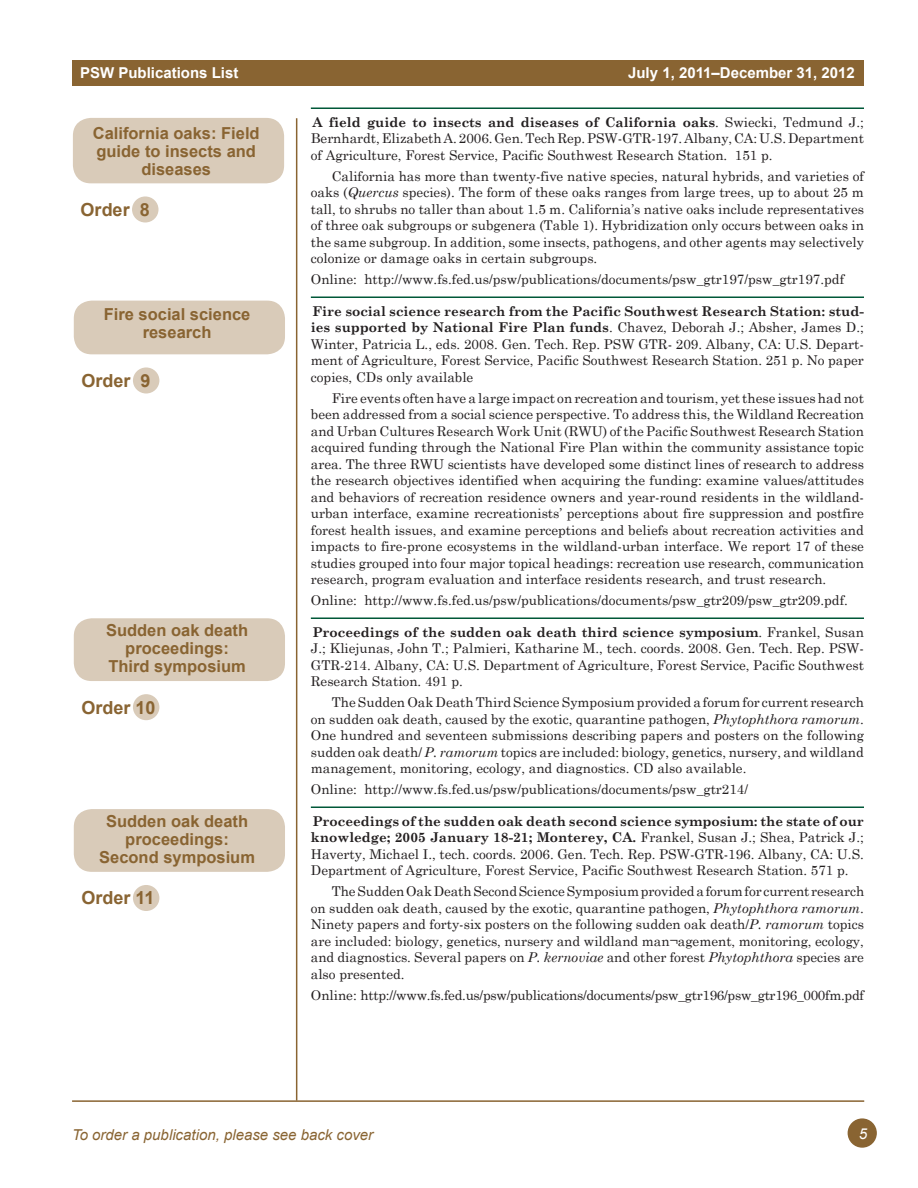
<style>
.page{position:relative;width:918px;height:1188px;background:#fff}
.page>*{position:absolute;margin:0;border:0;box-sizing:border-box;transform-origin:0 0}
.New_Pubs_Order_Subje{font:700 18px "Arial";color:#896432}
.Subject_Block{font:700 16.5px/18px "Arial";color:#896432;text-align:center}
.t1{font:700 15px "Arial";color:#fff}
.t2{font:italic 15px "Arial";color:#896432}
.Page_Footer_L{font:italic 15px "Arial";color:#fff}
.New_Pubs_bottom{font:13.5px/16.5px "Century Schoolbook";color:#231f20;text-align:justify}
.New_Pubs_top{font:13.5px/16.5px "Century Schoolbook";color:#231f20;text-align:justify}
.Online{font:13.5px "Century Schoolbook";color:#231f20}
.Online-2{font:13.5px "Century Schoolbook";letter-spacing:-.02em;color:#231f20}
.s1{font-weight:700}
.s2{font-style:italic}
</style>
<div class="page">
<div style="left:848px;top:1119px;width:28px;height:28px;background:#896432;border-radius:50%"></div>
<div style="left:848px;top:1118px;width:29px;height:30px;border:2px solid #896432;border-radius:50%"></div>
<div style="left:72px;top:60px;width:792px;height:26px;background:#896432"></div>
<hr style="left:296px;top:118px;width:1px;height:983px;background:#896432">
<hr style="left:72px;top:1100px;width:792px;height:2px;background:#896432">
<hr style="left:311px;top:107px;width:553px;height:2px;background:#005838">
<hr style="left:311px;top:296px;width:553px;height:2px;background:#005838">
<hr style="left:311px;top:617px;width:553px;height:2px;background:#005838">
<hr style="left:311px;top:806px;width:553px;height:2px;background:#005838">
<div style="left:73px;top:118px;width:211px;height:65px;background:#d9cbb9;border-radius:18px"></div>
<div style="left:132px;top:196px;width:27px;height:27px;background:#d9cbb9;border-radius:50%"></div>
<div style="left:74px;top:301px;width:211px;height:53px;background:#d9cbb9;border-radius:18px"></div>
<div style="left:133px;top:367px;width:26px;height:27px;background:#d9cbb9;border-radius:50%"></div>
<div style="left:74px;top:618px;width:211px;height:63px;background:#d9cbb9;border-radius:18px"></div>
<div style="left:133px;top:694px;width:26px;height:26px;background:#d9cbb9;border-radius:50%"></div>
<div style="left:74px;top:809px;width:211px;height:63px;background:#d9cbb9;border-radius:18px"></div>
<div style="left:133px;top:885px;width:26px;height:26px;background:#d9cbb9;border-radius:50%"></div>
<p class="t1" style="left:80px;top:63px;width:160px">PSW Publications List</p>
<p class="t1" style="left:628px;top:63px;width:228px">July 1, 2011–December 31, 2012</p>
<p class="New_Pubs_top" style="left:311px;top:113px;width:555px"><span class="s1">A field guide to insects and diseases of California oaks</span>. Swiecki, Tedmund J.; Bernhardt, Elizabeth A. 2006. Gen. Tech Rep. PSW-GTR-197. Albany, CA: U.S. Department of Agriculture, Forest Service, Pacific Southwest Research Station. 151 p.</p>
<p class="New_Pubs_bottom" style="left:311px;top:167px;width:555px;text-indent:21px">California has more than twenty-five native species, natural hybrids, and varieties of oaks (<span class="s2">Quercus</span> species). The form of these oaks ranges from large trees, up to about 25 m tall, to shrubs no taller than about 1.5 m. California’s native oaks include representatives of three oak subgroups or subgenera (Table 1). Hybridization only occurs between oaks in the same subgroup. In addition, some insects, pathogens, and other agents may selectively colonize or damage oaks in certain subgroups.</p>
<p class="Online" style="left:311px;top:268px;width:535px">Online: http://www.fs.fed.us/psw/publications/documents/psw_gtr197/psw_gtr197.pdf</p>
<p class="New_Pubs_top" style="left:311px;top:302px;width:555px"><span class="s1">Fire social science research from the Pacific Southwest Research Station: stud&shy;ies supported by National Fire Plan funds</span>. Chavez, Deborah J.; Absher, James D.; Winter, Patricia L., eds. 2008. Gen. Tech. Rep. PSW GTR- 209. Albany, CA: U.S. Depart&shy;ment of Agriculture, Forest Service, Pacific Southwest Research Station. 251 p. No paper copies, CDs only available</p>
<p class="New_Pubs_bottom" style="left:311px;top:389px;width:555px;text-indent:21px">Fire events often have a large impact on recreation and tourism, yet these issues had not been addressed from a social science perspective. To address this, the Wildland Recreation and Urban Cultures Research Work Unit (RWU) of the Pacific Southwest Research Station acquired funding through the National Fire Plan within the community assistance topic area. The three RWU scientists have developed some distinct lines of research to address the research objectives identified when acquiring the funding: examine values/attitudes and behaviors of recreation residence owners and year-round residents in the wildland&shy;urban interface, examine recreationists’ perceptions about fire suppression and postfire forest health issues, and examine perceptions and beliefs about recreation activities and impacts to fire-prone ecosystems in the wildland-urban interface. We report 17 of these studies grouped into four major topical headings: recreation use research, communication research, program evaluation and interface residents research, and trust research.</p>
<p class="Online" style="left:311px;top:589px;width:539px">Online: http://www.fs.fed.us/psw/publications/documents/psw_gtr209/psw_gtr209.pdf.</p>
<p class="New_Pubs_top" style="left:311px;top:623px;width:555px"><span class="s1">Proceedings of the sudden oak death third science symposium</span>. Frankel, Susan J.; Kliejunas, John T.; Palmieri, Katharine M., tech. coords. 2008. Gen. Tech. Rep. PSW-GTR-214. Albany, CA: U.S. Department of Agriculture, Forest Service, Pacific Southwest Research Station. 491 p.</p>
<p class="New_Pubs_bottom" style="left:311px;top:693px;width:555px;text-indent:21px">The Sudden Oak Death Third Science Symposium provided a forum for current research on sudden oak death, caused by the exotic, quarantine pathogen, <span class="s2">Phytophthora ramorum</span>.<br>One hundred and seventeen submissions describing papers and posters on the following sudden oak death/ <span class="s2">P. ramorum</span> topics are included: biology, genetics, nursery, and wildland management, monitoring, ecology, and diagnostics. CD also available.</p>
<p class="Online" style="left:311px;top:778px;width:439px">Online: http://www.fs.fed.us/psw/publications/documents/psw_gtr214/</p>
<p class="New_Pubs_top" style="left:311px;top:812px;width:555px"><span class="s1">Proceedings of the sudden oak death second science symposium: the state of our knowledge; 2005 January 18-21; Monterey, CA.</span> Frankel, Susan J.; Shea, Patrick J.; Haverty, Michael I., tech. coords. 2006. Gen. Tech. Rep. PSW-GTR-196. Albany, CA: U.S.<br>Department of Agriculture, Forest Service, Pacific Southwest Research Station. 571 p.</p>
<p class="New_Pubs_bottom" style="left:311px;top:882px;width:555px;text-indent:21px">The Sudden Oak Death Second Science Symposium provided a forum for current research on sudden oak death, caused by the exotic, quarantine pathogen, <span class="s2">Phytophthora ramorum</span>.<br>Ninety papers and forty-six posters on the following sudden oak death/<span class="s2">P. ramorum</span> topics are included: biology, genetics, nursery and wildland man¬agement, monitoring, ecology, and diagnostics. Several papers on <span class="s2">P. kernoviae</span> and other forest <span class="s2">Phytophthora</span> species are also presented.</p>
<p class="Online-2" style="left:311px;top:984px;width:555px">Online: http://www.fs.fed.us/psw/publications/documents/psw_gtr196/psw_gtr196_000fm.pdf</p>
<p class="Subject_Block" style="left:93px;top:125px;width:168px">California oaks: Field guide to insects and diseases</p>
<p class="New_Pubs_Order_Subje" style="left:81px;top:198px;width:71px">Order 8</p>
<p class="Subject_Block" style="left:104px;top:306px;width:148px">Fire social science research</p>
<p class="New_Pubs_Order_Subje" style="left:82px;top:369px;width:71px">Order 9</p>
<p class="Subject_Block" style="left:106px;top:621px;width:144px">Sudden oak death proceedings:<br>Third symposium</p>
<p class="New_Pubs_Order_Subje" style="left:82px;top:695px;width:76px">Order 10</p>
<p class="Subject_Block" style="left:99px;top:812px;width:157px">Sudden oak death proceedings:<br>Second symposium</p>
<p class="New_Pubs_Order_Subje" style="left:82px;top:886px;width:75px">Order 11</p>
<p class="t2" style="left:72px;top:1125px;width:303px">To order a publication, please see back cover</p>
<p class="Page_Footer_L" style="left:859px;top:1124px;width:10px">5</p>
</div>
